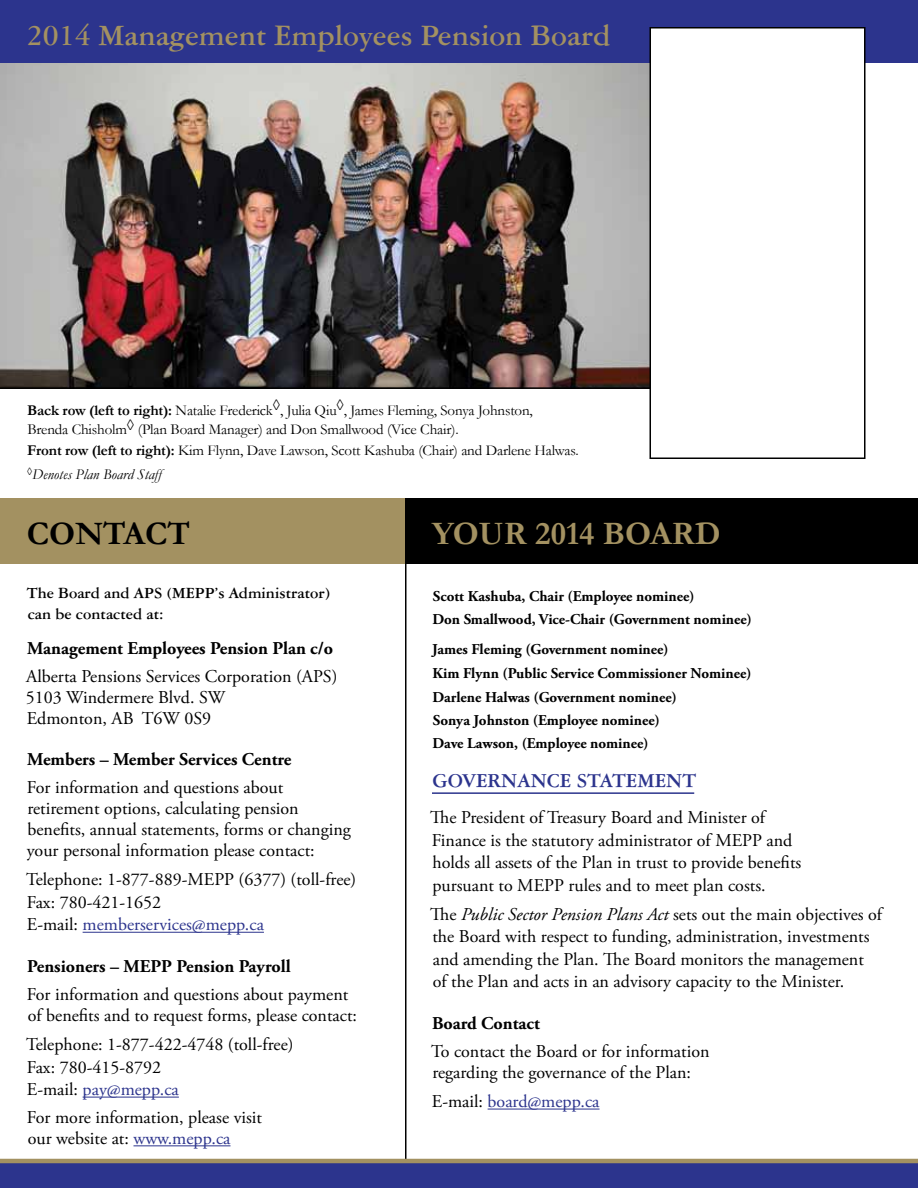
<style>
.page{position:relative;width:918px;height:1188px;background:#fff}
.page>*{position:absolute;margin:0;border:0;box-sizing:border-box;transform-origin:0 0}
.t1{font:700 33px "Garamond";color:#a39161}
.t2{font:700 33px "Garamond";color:#000}
.t3{font:700 31.5px "American Garamond BT";color:#a39161}
.t4{font:700 21px "American Garamond BT";color:#2c348d}
.t5{font:18px/22.5px "Adobe Garamond Pro";color:#000}
.t6{font:700 16.5px/21px "American Garamond BT";color:#000}
.t7{font:700 15px/23.4px "Adobe Garamond Pro";color:#000}
.t8{font:15px/19.5px "Garamond";letter-spacing:-.01em;color:#000}
.s1{font-weight:700}
.s2{font-style:italic}
.s3{color:#2c348d}
</style>
<div class="page">
<img style="left:0;top:62px;width:650px;height:327px">
<div style="left:0;top:499px;width:405px;height:65px;background:#a39161"></div>
<hr style="left:405px;top:516px;width:1px;height:658px;background:#000">
<svg style="left:0;top:1159px;width:918px;height:29px;background:#3d4186"></svg>
<div style="left:405px;top:498px;width:513px;height:66px;background:#000"></div>
<hr style="left:432px;top:792px;width:262px;height:2px;background:#2c348d">
<hr style="left:488px;top:1109px;width:112px;height:1px;background:#2c348d">
<hr style="left:83px;top:932px;width:181px;height:1px;background:#2c348d">
<hr style="left:83px;top:1097px;width:96px;height:1px;background:#2c348d">
<hr style="left:133px;top:1145px;width:98px;height:1px;background:#2c348d">
<div style="left:0;top:0;width:918px;height:62px;background:#2c348d"></div>
<div style="left:650px;top:28px;width:215px;height:430px;background:#fff"></div>
<div style="left:650px;top:27px;width:216px;height:432px;border:2px solid #000"></div>
<p class="t3" style="left:27px;top:16px;width:585px">2014 Management Employees Pension Board</p>
<p class="t8" style="left:27px;top:400px;width:507px"><span class="s1">Back row (left to right):</span> Natalie Frederick◊, Julia Qiu◊, James Fleming, Sonya Johnston,<br>Brenda Chisholm◊ (Plan Board Manager) and Don Smallwood (Vice Chair).</p>
<p class="t8" style="left:27px;top:438px;width:553px;line-height:24px"><span class="s1">Front row (left to right):</span> Kim Flynn, Dave Lawson, Scott Kashuba (Chair) and Darlene Halwas. <sup>◊</sup><span class="s2">Denotes Plan Board Staff</span></p>
<p class="t2" style="left:27px;top:512px;width:165px">CONTACT</p>
<p class="t1" style="left:432px;top:512px;width:290px">Your 2014 Board</p>
<p class="t6" style="left:27px;top:582px;width:305px">The Board and APS (MEPP’s Administrator) can be contacted at:</p>
<p class="t5" style="left:26px;top:635px;width:313px;line-height:27.8px"><span class="s1">Management Employees Pension Plan c/o<br></span>Alberta Pensions Services Corporation (APS)</p>
<p class="t5" style="left:26px;top:687px;width:201px;line-height:21px">5103 Windermere Blvd. SW<br>Edmonton, AB T6W 0S9</p>
<p class="t5" style="left:27px;top:747px;width:266px;line-height:27.8px"><span class="s1">Members – Member Services Centre<br></span>For information and questions about</p>
<p class="t5" style="left:27px;top:799px;width:325px;line-height:21px">retirement options, calculating pension benefits, annual statements, forms or changing your personal information please contact:</p>
<p class="t5" style="left:26px;top:869px;width:332px">Telephone: 1-877-889-MEPP (6377) (toll-free)<br>Fax: 780-421-1652<br>E-mail: <span class="s3">memberservices@mepp.ca</span></p>
<p class="t5" style="left:27px;top:953px;width:323px;line-height:27.8px"><span class="s1">Pensioners – MEPP Pension Payroll<br></span>For information and questions about payment</p>
<p class="t5" style="left:26px;top:1001px;width:333px;line-height:29.2px">of benefits and to request forms, please contact:<br>Telephone: 1-877-422-4748 (toll-free)</p>
<p class="t5" style="left:27px;top:1057px;width:154px">Fax: 780-415-8792<br>E-mail: <span class="s3">pay@mepp.ca</span></p>
<p class="t5" style="left:27px;top:1108px;width:237px;line-height:21px">For more information, please visit our website at: <span class="s3">www.mepp.ca</span></p>
<p class="t7" style="left:432px;top:585px;width:321px">Scott Kashuba, Chair (Employee nominee)<br>Don Smallwood, Vice-Chair (Government nominee)</p>
<p class="t7" style="left:432px;top:638px;width:321px">James Fleming (Government nominee)<br>Kim Flynn (Public Service Commissioner Nominee)<br>Darlene Halwas (Government nominee)<br>Sonya Johnston (Employee nominee)<br>Dave Lawson, (Employee nominee)</p>
<p class="t4" style="left:432px;top:768px;width:265px">Governance Statement</p>
<p class="t5" style="left:430px;top:807px;width:373px">The President of Treasury Board and Minister of Finance is the statutory administrator of MEPP and holds all assets of the Plan in trust to provide benefits pursuant to MEPP rules and to meet plan costs.</p>
<p class="t5" style="left:430px;top:904px;width:453px">The <span class="s2">Public Sector Pension Plans Act</span> sets out the main objectives of the Board with respect to funding, administration, investments and amending the Plan. The Board monitors the management<br>of the Plan and acts in an advisory capacity to the Minister.</p>
<p class="t5" style="left:431px;top:1010px;width:280px;line-height:27.8px"><span class="s1">Board Contact<br></span>To contact the Board or for information</p>
<p class="t5" style="left:432px;top:1058px;width:261px;line-height:29.2px">regarding the governance of the Plan:<br>E-mail: <span class="s3">board@mepp.ca</span></p>
</div>
